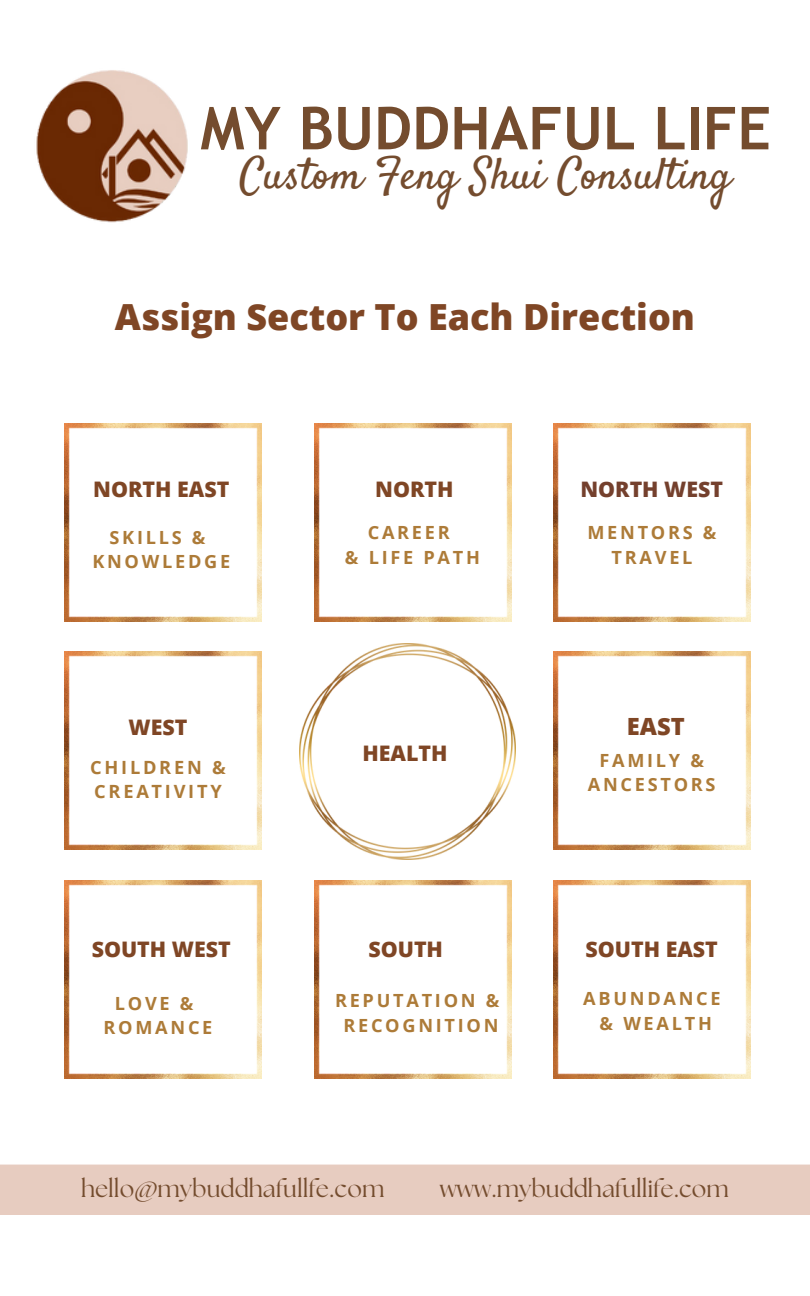
<style>
.page{position:relative;width:810px;height:1296px;background:#fff}
.page>*{position:absolute;margin:0;border:0;box-sizing:border-box;transform-origin:0 0}
.t1{font:700 59.18px "Trebuchet MS";color:#744c2e}
.t2{font:44.1px "Satisfy";color:#744c2e}
.t3{font:800 36px "Open Sans";color:#7f4625}
.t4{font:24.3px "The Seasons";color:#744c2e}
.t5{font:800 23.62px "Open Sans";color:#7f4625}
.t6{font:800 21.38px "Open Sans";color:#7f4625}
.t7{font:800 21.38px "Open Sans";color:#74402d}
.t8{font:700 18.22px/24.3px "Open Sans";letter-spacing:.15em;color:#ad7b38;text-align:center}
</style>
<div class="page">
<div style="left:0;top:1165px;width:810px;height:50px;background:#e7ccc0"></div>
<img style="left:64px;top:881px;width:198px;height:197px">
<img style="left:314px;top:881px;width:198px;height:197px">
<img style="left:553px;top:881px;width:198px;height:197px">
<img style="left:553px;top:652px;width:198px;height:197px">
<img style="left:64px;top:652px;width:198px;height:197px">
<img style="left:64px;top:424px;width:198px;height:197px">
<img style="left:314px;top:424px;width:198px;height:197px">
<img style="left:553px;top:424px;width:198px;height:197px">
<img style="left:300px;top:644px;width:216px;height:216px">
<img style="left:36px;top:70px;width:152px;height:153px">
<p class="t1" style="left:200px;top:94px;width:572px">MY BUDDHAFUL LIFE</p>
<p class="t2" style="left:240px;top:147px;width:493px">Custom Feng Shui Consulting</p>
<p class="t3" style="left:115px;top:292px;width:582px">Assign Sector To Each Direction</p>
<p class="t6" style="left:93px;top:474px;width:138px">NORTH EAST</p>
<p class="t6" style="left:375px;top:474px;width:80px">NORTH</p>
<p class="t7" style="left:580px;top:474px;width:144px">NORTH WEST</p>
<p class="t8" style="left:110px;top:525px;width:98px">SKILLS &amp;</p>
<h6 class="t8" style="left:92px;top:549px;width:139px">KNOWLEDGE</h6>
<h6 class="t8" style="left:368px;top:520px;width:84px">CAREER</h6>
<p class="t8" style="left:345px;top:544px;width:137px">&amp; LIFE PATH</p>
<h4 class="t8" style="left:587px;top:520px;width:131px">MENTORS &amp;</h4>
<p class="t8" style="left:612px;top:544px;width:82px">TRAVEL</p>
<p class="t6" style="left:129px;top:712px;width:60px">WEST</p>
<p class="t5" style="left:627px;top:709px;width:59px">EAST</p>
<p class="t8" style="left:90px;top:754px;width:137px">CHILDREN &amp;</p>
<p class="t8" style="left:94px;top:779px;width:129px">CREATIVITY</p>
<h6 class="t6" style="left:362px;top:738px;width:87px">HEALTH</h6>
<p class="t8" style="left:588px;top:748px;width:129px">FAMILY &amp;<br>ANCESTORS</p>
<p class="t6" style="left:92px;top:934px;width:141px">SOUTH WEST</p>
<h6 class="t6" style="left:368px;top:934px;width:76px">SOUTH</h6>
<h6 class="t6" style="left:586px;top:934px;width:134px">SOUTH EAST</h6>
<p class="t8" style="left:115px;top:990px;width:80px">LOVE &amp;</p>
<h6 class="t8" style="left:104px;top:1015px;width:110px">ROMANCE</h6>
<p class="t8" style="left:335px;top:988px;width:166px">REPUTATION &amp;</p>
<h6 class="t8" style="left:343px;top:1012px;width:157px">RECOGNITION</h6>
<p class="t8" style="left:583px;top:986px;width:139px">ABUNDANCE</p>
<p class="t8" style="left:600px;top:1010px;width:114px">&amp; WEALTH</p>
<p class="t4" style="left:81px;top:1178px;width:305px">hello@mybuddhafullfe.com</p>
<p class="t4" style="left:440px;top:1178px;width:291px">www.mybuddhafullife.com</p>
</div>
